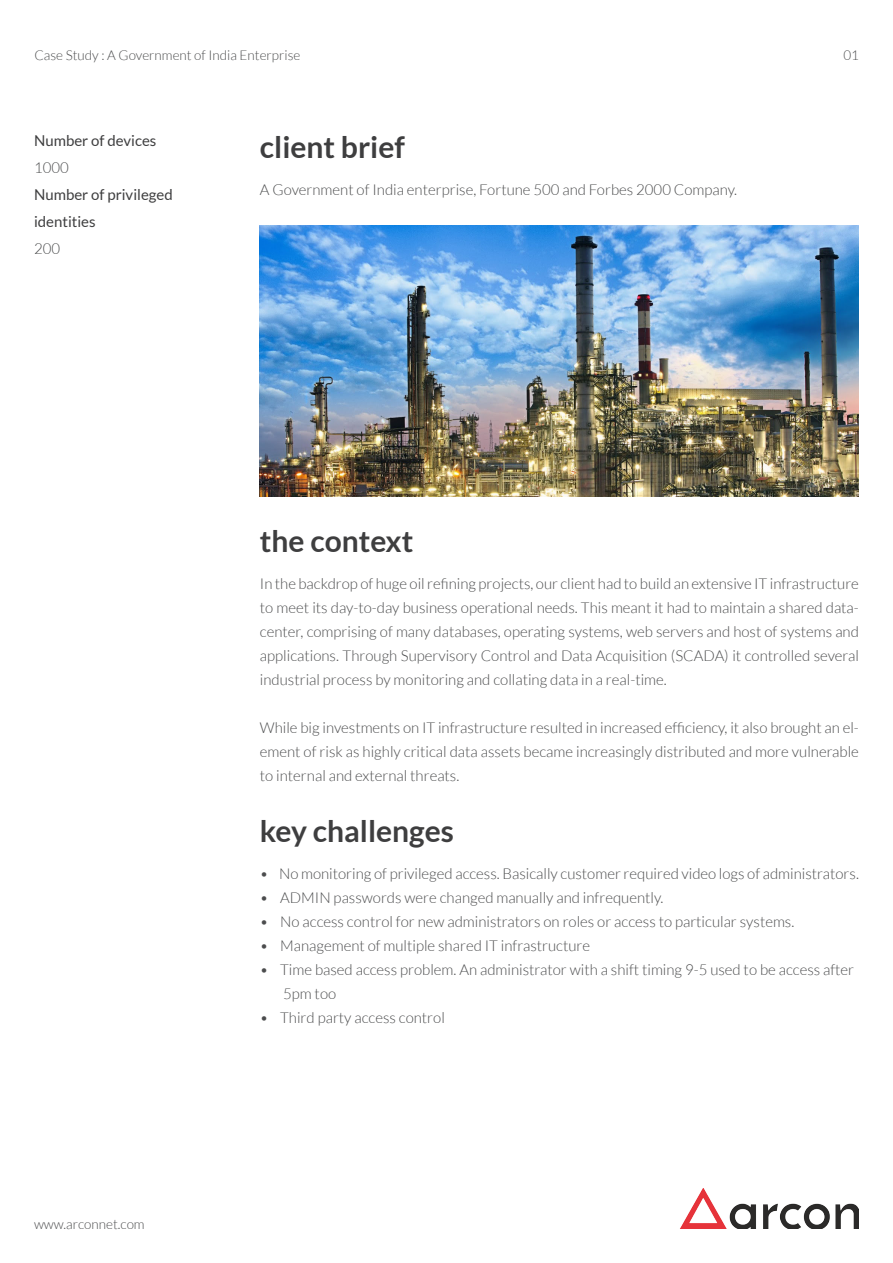
<style>
.page{position:relative;width:893px;height:1263px;background:#fff}
.page>*{position:absolute;margin:0;border:0;box-sizing:border-box;transform-origin:0 0}
.t1{font:700 30px "Lato";color:#3e3e3f}
.t2{font:300 15px/24px "Lato";color:#4b4c4d;text-align:justify}
.t3{font:15px/27px "Lato";color:#3e3e3f}
.t4{font:300 13.5px "Lato";color:#4b4c4d}
</style>
<div class="page">
<img style="left:260px;top:225px;width:599px;height:271px">
<img style="left:680px;top:1188px;width:179px;height:41px">
<p class="t4" style="left:34px;top:48px;width:268px">Case Study : A Government of India Enterprise</p>
<p class="t3" style="left:34px;top:127px;width:124px">Number of devices</p>
<p class="t2" style="left:34px;top:155px;width:36px">1000</p>
<p class="t3" style="left:34px;top:181px;width:140px">Number of privileged identities</p>
<p class="t2" style="left:34px;top:236px;width:28px">200</p>
<p class="t1" style="left:260px;top:130px;width:147px">client brief</p>
<p class="t2" style="left:260px;top:178px;width:479px">A Government of India enterprise, Fortune 500 and Forbes 2000 Company.</p>
<p class="t4" style="left:843px;top:48px;width:17px">01</p>
<p class="t1" style="left:260px;top:523px;width:155px">the context</p>
<p class="t2" style="left:260px;top:572px;width:600px">In the backdrop of huge oil refining projects, our client had to build an extensive IT infrastructure to meet its day-to-day business operational needs. This meant it had to maintain a shared data&shy;center, comprising of many databases, operating systems, web servers and host of systems and applications. Through Supervisory Control and Data Acquisition (SCADA) it controlled several industrial process by monitoring and collating data in a real-time.</p>
<p class="t2" style="left:260px;top:716px;width:600px">While big investments on IT infrastructure resulted in increased efficiency, it also brought an el&shy;ement of risk as highly critical data assets became increasingly distributed and more vulnerable to internal and external threats.</p>
<p class="t4" style="left:34px;top:1217px;width:112px">www.arconnet.com</p>
<p class="t1" style="left:260px;top:814px;width:195px">key challenges</p>
<p class="t2" style="left:260px;top:862px;width:600px">• No monitoring of privileged access. Basically customer required video logs of administrators.</p>
<p class="t2" style="left:260px;top:886px;width:405px">• ADMIN passwords were changed manually and infrequently.</p>
<p class="t2" style="left:260px;top:910px;width:536px">• No access control for new administrators on roles or access to particular systems.</p>
<p class="t2" style="left:260px;top:934px;width:332px">• Management of multiple shared IT infrastructure</p>
<p class="t2" style="left:283px;top:958px;width:573px;text-indent:-23px">• Time based access problem. An administrator with a shift timing 9-5 used to be access after<br>5pm too</p>
<p class="t2" style="left:260px;top:1006px;width:186px">• Third party access control</p>
</div>
